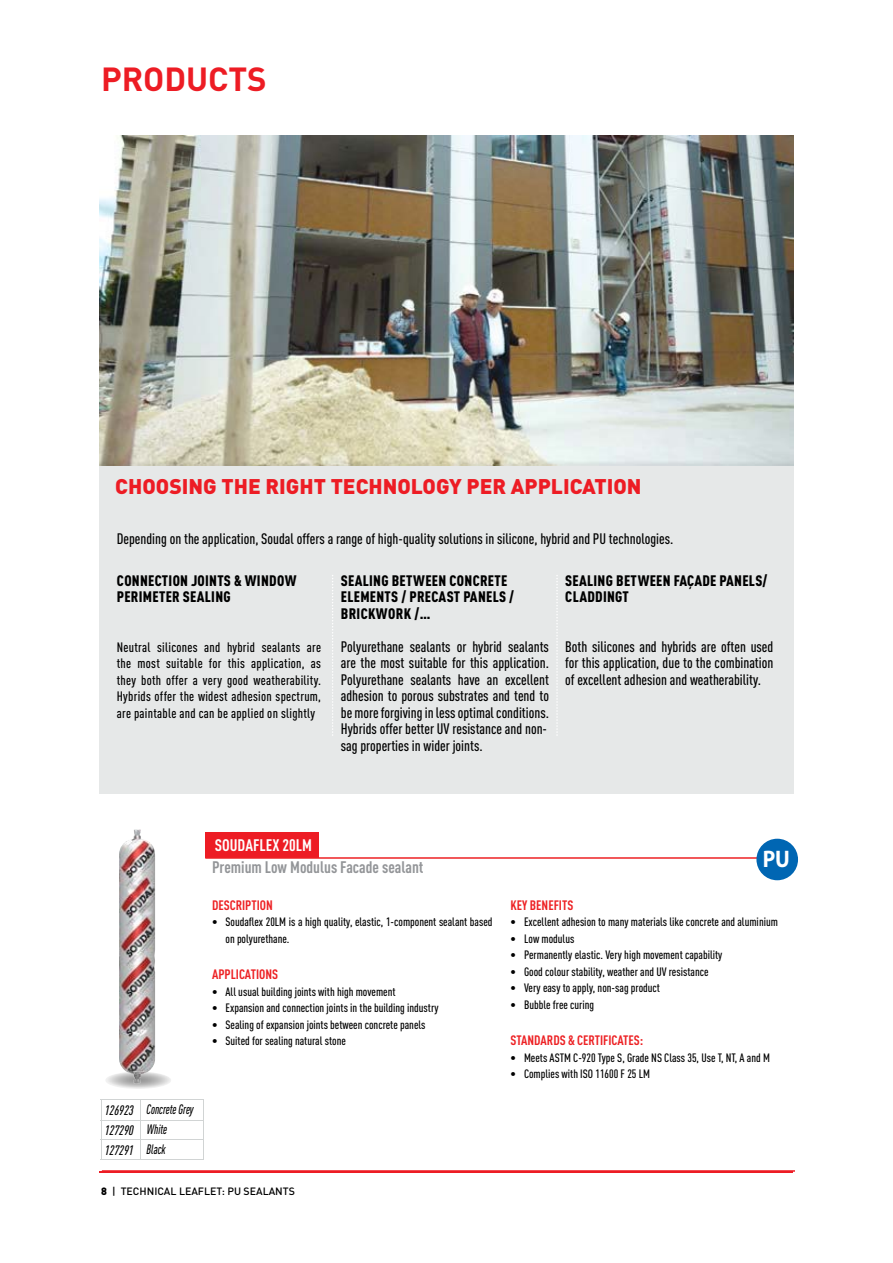
<style>
.page{position:relative;width:893px;height:1263px;background:#fff}
.page>*{position:absolute;margin:0;border:0;box-sizing:border-box;transform-origin:0 0}
.t1{font:700 33px "DIN Pro";color:#ed1c24}
.t2{font:700 24px "Myriad Pro";color:#fff;scale:.9 1}
.t3{font:900 21px "DIN Pro";color:#ed1c24}
.t4{font:700 condensed 16.5px "DIN Pro";color:#939598}
.t5{font:700 condensed 16.5px "DIN Pro";color:#fff}
.t6{font:500 condensed 15px/16.5px "DIN Pro";color:#000}
.t7{font:900 condensed 15px/16.5px "DIN Pro";letter-spacing:.02em;color:#000}
.t8{font:500 condensed 13.5px/16.5px "DIN Pro";letter-spacing:.02em;color:#000;text-align:justify}
.t9{font:700 condensed 13.5px "DIN Pro";color:#ed2124}
.t10{font:italic 500 condensed 13.5px/19.8px "DIN Pro";color:#000;scale:.84 1}
.t11{font:italic 500 condensed 13.5px/19.8px "DIN Pro";color:#000;text-align:justify}
.t12{font:500 condensed 12px/16.5px "DIN Pro";color:#000}
.t13{font:500 10.5px "DIN Pro";color:#000}
.s1{font-weight:900}
</style>
<div class="page">
<hr style="left:102px;top:1170px;width:693px;height:2px;background:#ed1c24">
<hr style="left:99px;top:1171px;width:694px;height:1px;background:#ed1c24">
<div style="left:99px;top:465px;width:694px;height:328px;background:#e6e8e8"></div>
<img style="left:99px;top:135px;width:694px;height:330px">
<svg style="left:332px;top:575px;width:1px;height:161px"></svg>
<svg style="left:556px;top:575px;width:2px;height:161px"></svg>
<img style="left:119px;top:829px;width:36px;height:243px">
<img style="left:127px;top:1071px;width:20px;height:12px">
<hr style="left:101px;top:1099px;width:39px;height:1px;background:#d1d4d4">
<hr style="left:140px;top:1099px;width:64px;height:1px;background:#d1d4d4">
<div style="left:205px;top:832px;width:114px;height:26px;background:#ed1c24"></div>
<hr style="left:205px;top:857px;width:593px;height:2px;background:#ed2124">
<div style="left:756px;top:839px;width:42px;height:41px;background:#0066b3;border-radius:50%"></div>
<hr style="left:101px;top:1120px;width:39px;height:1px;background:#d1d4d4">
<hr style="left:140px;top:1120px;width:64px;height:1px;background:#d1d4d4">
<hr style="left:101px;top:1139px;width:39px;height:1px;background:#d1d4d4">
<svg style="left:101px;top:1100px;width:1px;height:59px"></svg>
<hr style="left:140px;top:1139px;width:64px;height:1px;background:#d1d4d4">
<svg style="left:140px;top:1100px;width:1px;height:59px"></svg>
<svg style="left:203px;top:1100px;width:1px;height:59px"></svg>
<hr style="left:101px;top:1159px;width:39px;height:1px;background:#d1d4d4">
<hr style="left:140px;top:1159px;width:64px;height:1px;background:#d1d4d4">
<h1 class="t1" style="left:101px;top:52px;width:167px">PRODUCTS</h1>
<h3 class="t3" style="left:115px;top:468px;width:528px">CHOOSING THE RIGHT TECHNOLOGY PER APPLICATION</h3>
<p class="t6" style="left:117px;top:529px;width:558px">Depending on the application, Soudal offers a range of high-quality solutions in silicone, hybrid and PU technologies.</p>
<p class="t7" style="left:117px;top:570px;width:181px">CONNECTION JOINTS &amp; WINDOW<br>PERIMETER SEALING</p>
<p class="t7" style="left:341px;top:570px;width:175px">SEALING BETWEEN CONCRETE<br>ELEMENTS / PRECAST PANELS /<br>BRICKWORK /…</p>
<p class="t6" style="left:341px;top:637px;width:210px">Polyurethane sealants or hybrid sealants are the most suitable for this application.<br>Polyurethane sealants have an excellent adhesion to porous substrates and tend to be more forgiving in less optimal conditions.<br>Hybrids offer better UV resistance and non&shy;sag properties in wider joints.</p>
<p class="t7" style="left:565px;top:570px;width:204px">SEALING BETWEEN FAÇADE PANELS/<br>CLADDINGT</p>
<p class="t6" style="left:565px;top:637px;width:210px;text-align:justify">Both silicones and hybrids are often used for this application, due to the combination of excellent adhesion and weatherability.</p>
<p class="t8" style="left:117px;top:638px;width:206px">Neutral silicones and hybrid sealants are the most suitable for this application, as they both offer a very good weatherability.<br>Hybrids offer the widest adhesion spectrum, are paintable and can be applied on slightly</p>
<h3 class="t5" style="left:215px;top:832px;width:98px">SOUDAFLEX 20LM</h3>
<h3 class="t4" style="left:212px;top:855px;width:213px">Premium Low Modulus Facade sealant</h3>
<p class="t9" style="left:212px;top:895px;width:62px">DESCRIPTION</p>
<p class="t12" style="left:226px;top:913px;width:268px;text-indent:-14px">• Soudaflex 20LM is a high quality, elastic, 1-component sealant based on polyurethane.</p>
<p class="t9" style="left:212px;top:964px;width:68px">APPLICATIONS</p>
<p class="t12" style="left:212px;top:982px;width:185px">• All usual building joints with high movement</p>
<p class="t12" style="left:212px;top:998px;width:228px">• Expansion and connection joints in the building industry</p>
<p class="t12" style="left:212px;top:1015px;width:215px">• Sealing of expansion joints between concrete panels</p>
<p class="t12" style="left:212px;top:1031px;width:135px">• Suited for sealing natural stone</p>
<p class="t11" style="left:105px;top:1099px;width:30px">126923<br>127290<br>127291</p>
<p class="t10" style="left:147px;top:1098px;width:58px">Concrete Grey<br>White<br>Black</p>
<p class="t13" style="left:101px;top:1183px;width:195px"><span class="s1">8</span> | TECHNICAL LEAFLET: PU SEALANTS</p>
<h2 class="t2" style="left:763px;top:844px;width:32px">PU</h2>
<p class="t9" style="left:510px;top:895px;width:64px">KEY BENEFITS</p>
<p class="t12" style="left:510px;top:913px;width:269px">• Excellent adhesion to many materials like concrete and aluminium</p>
<p class="t12" style="left:510px;top:929px;width:65px">• Low modulus</p>
<p class="t12" style="left:510px;top:946px;width:213px">• Permanently elastic. Very high movement capability</p>
<p class="t12" style="left:510px;top:962px;width:199px">• Good colour stability, weather and UV resistance</p>
<p class="t12" style="left:510px;top:979px;width:151px">• Very easy to apply, non-sag product</p>
<p class="t12" style="left:510px;top:995px;width:85px">• Bubble free curing</p>
<p class="t9" style="left:510px;top:1030px;width:134px">STANDARDS &amp; CERTIFICATES:</p>
<p class="t12" style="left:510px;top:1048px;width:261px">• Meets ASTM C-920 Type S, Grade NS Class 35, Use T, NT, A and M</p>
<p class="t12" style="left:510px;top:1064px;width:141px">• Complies with ISO 11600 F 25 LM</p>
</div>
